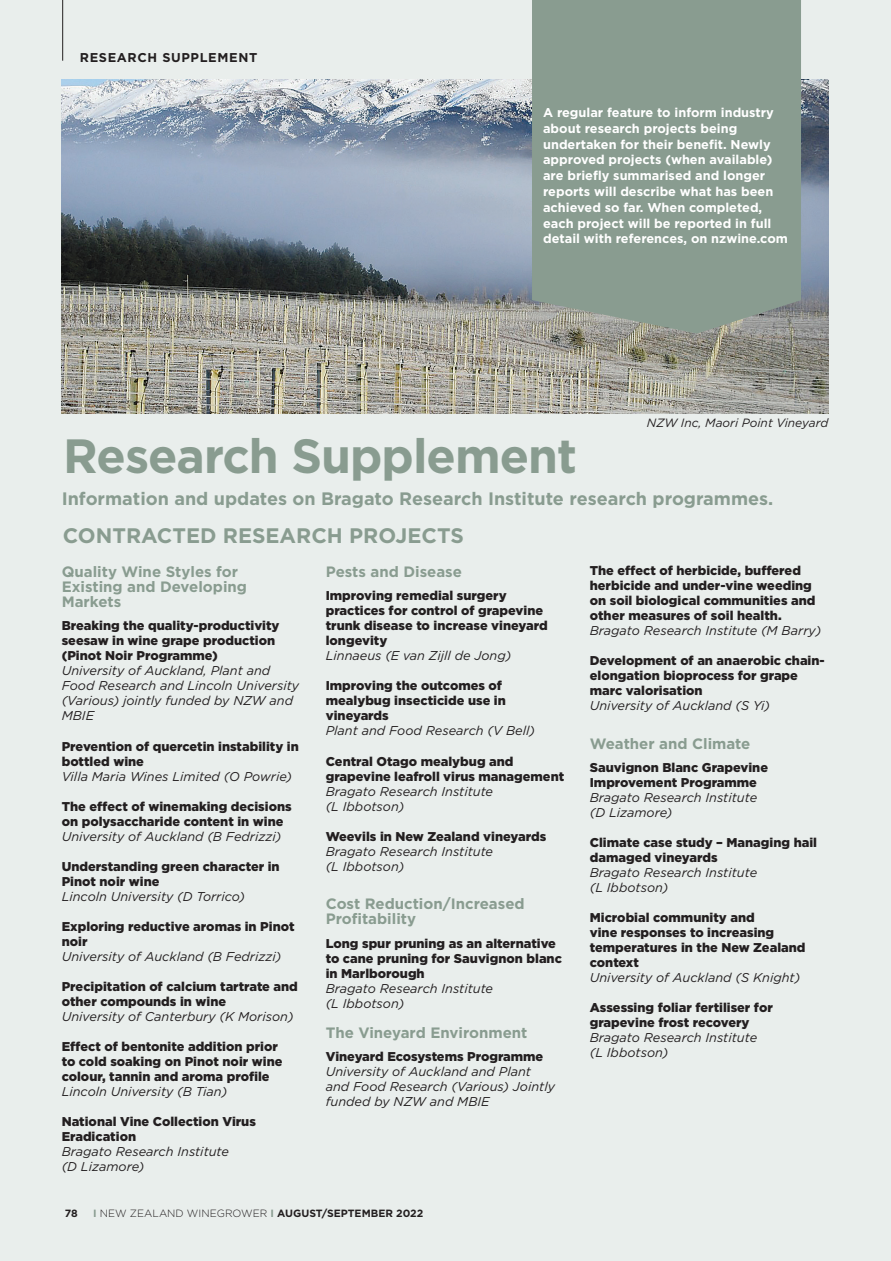
<style>
.page{position:relative;width:891px;height:1261px;background:#fff}
.page>*{position:absolute;margin:0;border:0;box-sizing:border-box;transform-origin:0 0}
.t1{font:700 48px "Gotham HTF";letter-spacing:-.02em;color:#899c90}
.Sub_Head{font:700 21px "Gotham";color:#899c90}
.Sub_Head-2{font:700 18px "Gotham";color:#899c90}
.Topic_Head{font:700 15px/15px "Gotham";color:#899c90}
.Project{font:900 12.75px/15px "Gotham";color:#231f20}
.Institute___Author{font:italic 12.75px/15px "Gotham";color:#231f20}
.t2{font:700 12.75px/15.8px "Gotham";color:#fff}
.t3{font:700 12.75px "Gotham";letter-spacing:.05em;color:#231f20}
.Research_caption{font:italic 12px "Gotham";color:#231f20}
.t4{font:300 10.5px "Gotham";color:#231f20}
.t5{font:700 10.5px "Gotham";color:#231f20}
.s1{font-weight:700;color:#899c90}
.s2{font-weight:700}
</style>
<div class="page">
<div style="left:0;top:0;width:890px;height:1260px;background:#e9eeec"></div>
<img style="left:62px;top:80px;width:766px;height:333px">
<hr style="left:62px;top:0;width:1px;height:61px;background:#231f20">
<div style="left:532px;top:0;width:269px;height:333px;background:#899c90"></div>
<p class="t3" style="left:80px;top:49px;width:179px">RESEARCH SUPPLEMENT</p>
<p class="t2" style="left:543px;top:105px;width:246px">A regular feature to inform industry about research projects being undertaken for their benefit. Newly approved projects (when available) are briefly summarised and longer reports will describe what has been achieved so far. When completed, each project will be reported in full detail with references, on nzwine.com</p>
<p class="Research_caption" style="left:647px;top:416px;width:183px">NZW Inc, Maori Point Vineyard</p>
<p class="t1" style="left:63px;top:427px;width:515px">Research Supplement</p>
<p class="Sub_Head-2" style="left:62px;top:486px;width:713px">Information and updates on Bragato Research Institute research programmes.</p>
<p class="Sub_Head" style="left:63px;top:521px;width:402px">CONTRACTED RESEARCH PROJECTS</p>
<p class="Topic_Head" style="left:62px;top:564px;width:187px">Quality Wine Styles for<br>Existing and Developing<br>Markets</p>
<p class="Project" style="left:62px;top:618px;width:219px">Breaking the quality-productivity seesaw in wine grape production (Pinot Noir Programme)</p>
<p class="Institute___Author" style="left:62px;top:663px;width:239px">University of Auckland, Plant and<br>Food Research and Lincoln University (Various) jointly funded by NZW and<br>MBIE</p>
<p class="Project" style="left:62px;top:738px;width:239px">Prevention of quercetin instability in bottled wine</p>
<p class="Institute___Author" style="left:62px;top:768px;width:232px">Villa Maria Wines Limited (O Powrie)</p>
<p class="Project" style="left:62px;top:798px;width:231px">The effect of winemaking decisions on polysaccharide content in wine</p>
<p class="Institute___Author" style="left:62px;top:828px;width:221px">University of Auckland (B Fedrizzi)</p>
<p class="Project" style="left:62px;top:858px;width:219px">Understanding green character in<br>Pinot noir wine</p>
<p class="Institute___Author" style="left:62px;top:888px;width:185px">Lincoln University (D Torrico)</p>
<p class="Project" style="left:62px;top:918px;width:234px">Exploring reductive aromas in Pinot noir</p>
<p class="Institute___Author" style="left:62px;top:948px;width:221px">University of Auckland (B Fedrizzi)</p>
<p class="Project" style="left:62px;top:978px;width:238px">Precipitation of calcium tartrate and other compounds in wine</p>
<p class="Institute___Author" style="left:62px;top:1008px;width:233px">University of Canterbury (K Morison)</p>
<p class="Project" style="left:62px;top:1038px;width:222px">Effect of bentonite addition prior to cold soaking on Pinot noir wine colour, tannin and aroma profile</p>
<p class="Institute___Author" style="left:62px;top:1083px;width:167px">Lincoln University (B Tian)</p>
<p class="Project" style="left:62px;top:1113px;width:196px">National Vine Collection Virus<br>Eradication</p>
<p class="Institute___Author" style="left:62px;top:1143px;width:169px">Bragato Research Institute</p>
<p class="Institute___Author" style="left:62px;top:1158px;width:84px">(D Lizamore)</p>
<p class="Topic_Head" style="left:326px;top:564px;width:138px">Pests and Disease</p>
<p class="Project" style="left:326px;top:588px;width:223px">Improving remedial surgery practices for control of grapevine trunk disease to increase vineyard longevity</p>
<p class="Institute___Author" style="left:326px;top:648px;width:187px">Linnaeus (E van Zijll de Jong)</p>
<p class="Project" style="left:326px;top:678px;width:181px">Improving the outcomes of mealybug insecticide use in vineyards</p>
<p class="Institute___Author" style="left:326px;top:723px;width:211px">Plant and Food Research (V Bell)</p>
<p class="Project" style="left:326px;top:753px;width:240px">Central Otago mealybug and grapevine leafroll virus management</p>
<p class="Institute___Author" style="left:326px;top:783px;width:169px">Bragato Research Institute</p>
<p class="Institute___Author" style="left:326px;top:798px;width:80px">(L Ibbotson)</p>
<p class="Project" style="left:326px;top:828px;width:222px">Weevils in New Zealand vineyards</p>
<p class="Institute___Author" style="left:326px;top:843px;width:169px">Bragato Research Institute</p>
<p class="Institute___Author" style="left:326px;top:858px;width:80px">(L Ibbotson)</p>
<p class="Topic_Head" style="left:326px;top:896px;width:200px">Cost Reduction/Increased<br>Profitability</p>
<p class="Project" style="left:326px;top:935px;width:238px">Long spur pruning as an alternative to cane pruning for Sauvignon blanc in Marlborough</p>
<p class="Institute___Author" style="left:326px;top:980px;width:169px">Bragato Research Institute</p>
<p class="Institute___Author" style="left:326px;top:995px;width:80px">(L Ibbotson)</p>
<p class="Topic_Head" style="left:326px;top:1024px;width:203px">The Vineyard Environment</p>
<p class="Project" style="left:326px;top:1048px;width:219px">Vineyard Ecosystems Programme</p>
<p class="Institute___Author" style="left:326px;top:1064px;width:231px">University of Auckland and Plant and Food Research (Various) Jointly funded by NZW and MBIE</p>
<p class="t5" style="left:65px;top:1206px;width:15px">78</p>
<p class="t4" style="left:93px;top:1206px;width:331px"><span class="s1">I</span> NEW ZEALAND WINEGROWER <span class="s1">I</span> <span class="s2">AUGUST/SEPTEMBER 2022</span></p>
<p class="Project" style="left:589px;top:563px;width:227px">The effect of herbicide, buffered herbicide and under-vine weeding on soil biological communities and other measures of soil health.</p>
<p class="Institute___Author" style="left:589px;top:623px;width:233px">Bragato Research Institute (M Barry)</p>
<p class="Project" style="left:589px;top:653px;width:236px">Development of an anaerobic chain&shy;elongation bioprocess for grape marc valorisation</p>
<p class="Institute___Author" style="left:589px;top:698px;width:182px">University of Auckland (S Yi)</p>
<p class="Topic_Head" style="left:589px;top:735px;width:162px">Weather and Climate</p>
<p class="Project" style="left:589px;top:760px;width:180px">Sauvignon Blanc Grapevine<br>Improvement Programme</p>
<p class="Institute___Author" style="left:589px;top:790px;width:169px">Bragato Research Institute</p>
<p class="Institute___Author" style="left:589px;top:805px;width:84px">(D Lizamore)</p>
<p class="Project" style="left:589px;top:835px;width:229px">Climate case study – Managing hail damaged vineyards</p>
<p class="Institute___Author" style="left:589px;top:865px;width:169px">Bragato Research Institute</p>
<p class="Institute___Author" style="left:589px;top:880px;width:80px">(L Ibbotson)</p>
<p class="Project" style="left:589px;top:910px;width:217px">Microbial community and<br>vine responses to increasing temperatures in the New Zealand context</p>
<p class="Institute___Author" style="left:589px;top:970px;width:212px">University of Auckland (S Knight)</p>
<p class="Project" style="left:589px;top:1000px;width:184px">Assessing foliar fertiliser for grapevine frost recovery</p>
<p class="Institute___Author" style="left:589px;top:1030px;width:169px">Bragato Research Institute</p>
<p class="Institute___Author" style="left:589px;top:1045px;width:80px">(L Ibbotson)</p>
</div>
